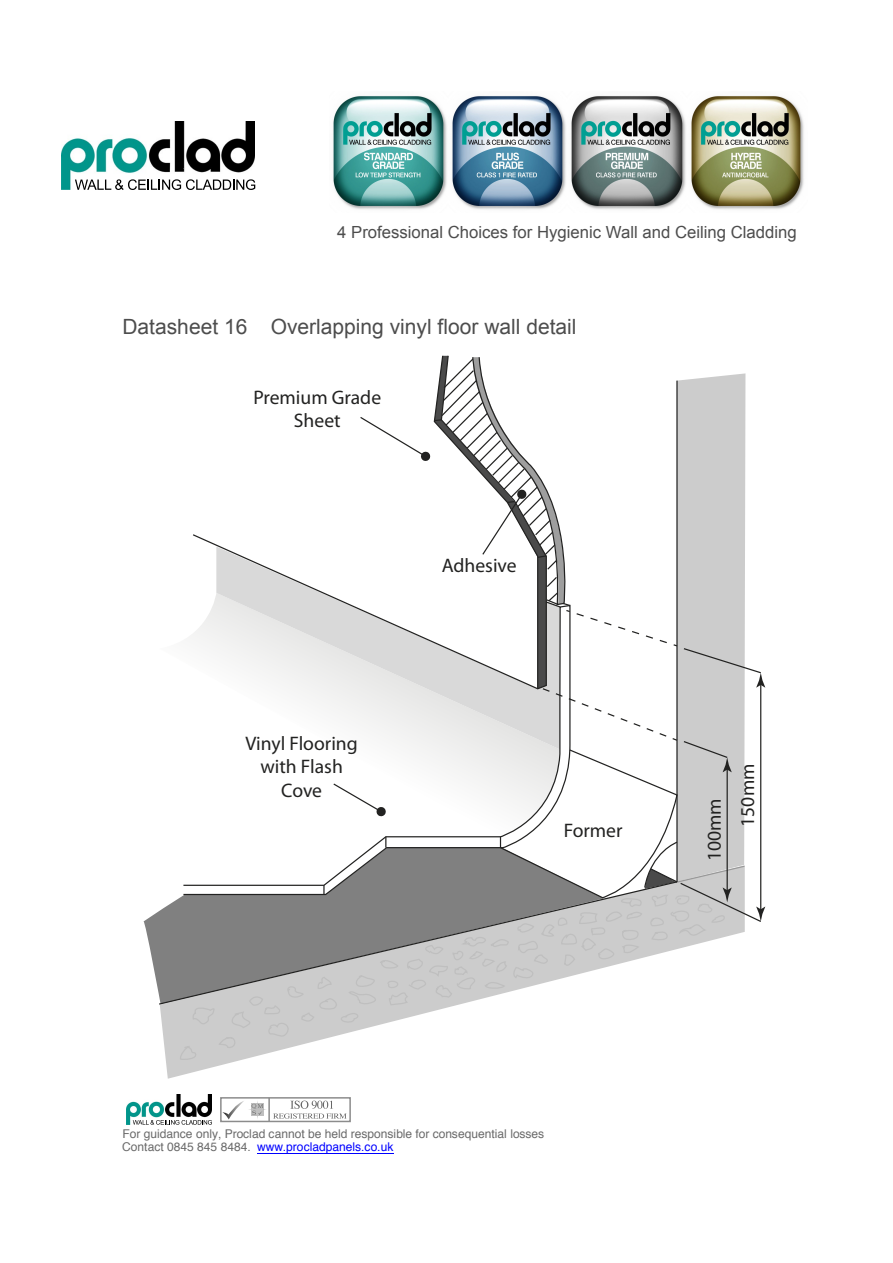
<style>
.page{position:relative;width:893px;height:1263px;background:#fff}
.page>*{position:absolute;margin:0;border:0;box-sizing:border-box;transform-origin:0 0}
.t1{font:21px "Arial";color:#4d4d4d}
.t2{font:19.65px/23.5px "Myriad Pro";color:#222221;text-align:center}
.t3{font:16.65px "Arial";color:#4d4d4d}
.t4{font:12px/13.6px "Helvetica";color:#6a6a6a}
.s1{color:#00f}
</style>
<div class="page">
<hr style="left:257px;top:1153px;width:137px;height:1px;background:#00f">
<img style="left:333px;top:96px;width:233px;height:114px">
<img style="left:571px;top:96px;width:115px;height:114px">
<img style="left:691px;top:95px;width:113px;height:115px">
<img style="left:61px;top:121px;width:193px;height:69px">
<svg style="left:75px;top:179px;width:180px;height:11px"></svg>
<img style="left:127px;top:1094px;width:85px;height:30px">
<svg style="left:133px;top:1120px;width:79px;height:5px"></svg>
<div style="left:220px;top:1097px;width:131px;height:25px;border:2px solid #8c8c8c"></div>
<hr style="left:268px;top:1098px;width:2px;height:23px;background:#8c8c8c">
<svg style="left:222px;top:1099px;width:125px;height:21px"></svg>
<svg style="left:143px;top:912px;width:15px;height:78px"></svg>
<svg style="left:160px;top:1005px;width:80px;height:74px;fill:#ccc"></svg>
<svg style="left:158px;top:897px;width:22px;height:108px;background:#8a8a8a"></svg>
<svg style="left:180px;top:355px;width:585px;height:705px"></svg>
<h3 class="t3" style="left:337px;top:221px;width:461px">4 Professional Choices for Hygienic Wall and Ceiling Cladding</h3>
<h1 class="t1" style="left:122px;top:313px;width:456px">Datasheet 16 Overlapping vinyl floor wall detail</h1>
<h2 class="t2" style="left:253px;top:385px;width:129px">Premium Grade<br>Sheet</h2>
<h2 class="t2" style="left:442px;top:553px;width:76px">Adhesive</h2>
<h2 class="t2" style="left:246px;top:731px;width:114px">Vinyl Flooring with Flash<br>Cove</h2>
<h2 class="t2" style="left:564px;top:818px;width:60px">Former</h2>
<h2 class="t2" style="left:697px;top:827px;width:64px;line-height:33.3px;text-align:left;text-indent:-35px;rotate:-90deg">100mm<br>150mm</h2>
<p class="t4" style="left:122px;top:1127px;width:423px">For guidance only, Proclad cannot be held responsible for consequential losses<br>Contact 0845 845 8484. <span class="s1">www.procladpanels.co.uk</span></p>
</div>
